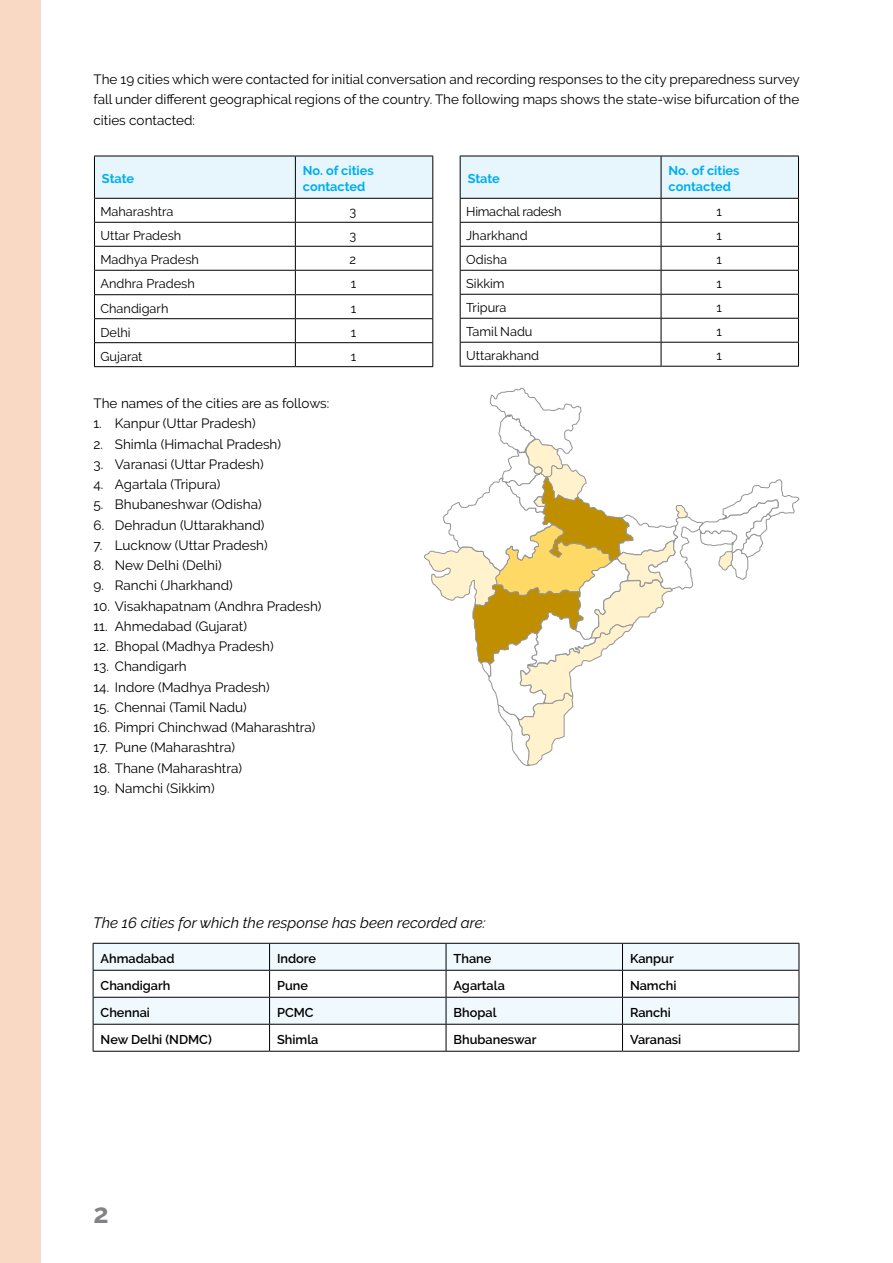
<style>
.page{position:relative;width:893px;height:1263px;background:#fff}
.page>*{position:absolute;margin:0;border:0;box-sizing:border-box;transform-origin:0 0}
.t1{font:700 27px "Raleway";color:#808285}
.t2{font:italic 15px "Raleway";color:#000}
.t3{font:13.5px/20.2px "Raleway";color:#000;text-align:justify}
.t4{font:12.75px "Raleway";color:#000}
.t5{font:600 12.75px "Raleway";color:#000}
.t6{font:700 12.75px/15.3px "Raleway";color:#00aeef}
.t7{font:12.75px "Raleway";letter-spacing:-.02em;color:#000}
</style>
<div class="page">
<div style="left:0;top:0;width:41px;height:1263px;background:#fad9c4"></div>
<hr style="left:94px;top:366px;width:201px;height:1px;background:#000">
<hr style="left:295px;top:366px;width:138px;height:1px;background:#000">
<svg style="left:94px;top:156px;width:339px;height:210px"></svg>
<hr style="left:460px;top:366px;width:201px;height:1px;background:#000">
<hr style="left:661px;top:366px;width:138px;height:1px;background:#000">
<svg style="left:460px;top:156px;width:339px;height:210px"></svg>
<hr style="left:460px;top:318px;width:201px;height:1px;background:#000">
<hr style="left:661px;top:318px;width:138px;height:1px;background:#000">
<svg style="left:424px;top:388px;width:375px;height:378px"></svg>
<svg style="left:534px;top:467px;width:8px;height:7px"></svg>
<div style="left:533px;top:466px;width:10px;height:9px;border:1px solid #939597;border-radius:50%"></div>
<div style="left:94px;top:944px;width:705px;height:26px;background:#eff9fe"></div>
<svg style="left:94px;top:971px;width:705px;height:80px"></svg>
<hr style="left:93px;top:970px;width:177px;height:1px;background:#000">
<hr style="left:270px;top:970px;width:176px;height:1px;background:#000">
<hr style="left:446px;top:970px;width:176px;height:1px;background:#000">
<hr style="left:622px;top:970px;width:177px;height:1px;background:#000">
<hr style="left:93px;top:997px;width:177px;height:1px;background:#000">
<hr style="left:270px;top:997px;width:176px;height:1px;background:#000">
<hr style="left:446px;top:997px;width:176px;height:1px;background:#000">
<hr style="left:622px;top:997px;width:177px;height:1px;background:#000">
<hr style="left:93px;top:1024px;width:177px;height:1px;background:#000">
<hr style="left:270px;top:1024px;width:176px;height:1px;background:#000">
<svg style="left:269px;top:944px;width:1px;height:107px"></svg>
<hr style="left:446px;top:1024px;width:176px;height:1px;background:#000">
<svg style="left:446px;top:944px;width:1px;height:107px"></svg>
<hr style="left:622px;top:1024px;width:177px;height:1px;background:#000">
<svg style="left:622px;top:944px;width:1px;height:107px"></svg>
<hr style="left:93px;top:943px;width:177px;height:1px;background:#000">
<hr style="left:270px;top:943px;width:176px;height:1px;background:#000">
<hr style="left:446px;top:943px;width:176px;height:1px;background:#000">
<hr style="left:622px;top:943px;width:177px;height:1px;background:#000">
<svg style="left:93px;top:944px;width:1px;height:107px"></svg>
<svg style="left:799px;top:944px;width:1px;height:107px"></svg>
<hr style="left:93px;top:1051px;width:177px;height:1px;background:#000">
<hr style="left:270px;top:1051px;width:176px;height:1px;background:#000">
<hr style="left:446px;top:1051px;width:176px;height:1px;background:#000">
<hr style="left:622px;top:1051px;width:177px;height:1px;background:#000">
<p class="t3" style="left:94px;top:69px;width:708px">The 19 cities which were contacted for initial conversation and recording responses to the city preparedness survey fall under different geographical regions of the country. The following maps shows the state-wise bifurcation of the cities contacted:</p>
<p class="t6" style="left:102px;top:171px;width:34px">State</p>
<p class="t6" style="left:303px;top:163px;width:72px">No. of cities contacted</p>
<p class="t4" style="left:100px;top:204px;width:74px">Maharashtra</p>
<p class="t4" style="left:349px;top:204px;width:8px">3</p>
<p class="t4" style="left:100px;top:228px;width:82px">Uttar Pradesh</p>
<p class="t4" style="left:349px;top:228px;width:8px">3</p>
<p class="t4" style="left:100px;top:252px;width:100px">Madhya Pradesh</p>
<p class="t4" style="left:350px;top:252px;width:8px">2</p>
<p class="t4" style="left:100px;top:277px;width:96px">Andhra Pradesh</p>
<p class="t4" style="left:351px;top:277px;width:7px">1</p>
<p class="t4" style="left:100px;top:301px;width:70px">Chandigarh</p>
<p class="t4" style="left:351px;top:301px;width:7px">1</p>
<p class="t4" style="left:100px;top:325px;width:32px">Delhi</p>
<p class="t4" style="left:351px;top:325px;width:7px">1</p>
<p class="t4" style="left:100px;top:349px;width:44px">Gujarat</p>
<p class="t4" style="left:351px;top:349px;width:7px">1</p>
<p class="t3" style="left:94px;top:393px;width:237px">The names of the cities are as follows:</p>
<p class="t3" style="left:94px;top:413px;width:164px">1. Kanpur (Uttar Pradesh)</p>
<p class="t3" style="left:94px;top:434px;width:189px">2. Shimla (Himachal Pradesh)</p>
<p class="t3" style="left:94px;top:454px;width:172px">3. Varanasi (Uttar Pradesh)</p>
<p class="t3" style="left:94px;top:474px;width:129px">4. Agartala (Tripura)</p>
<p class="t3" style="left:94px;top:494px;width:170px">5. Bhubaneshwar (Odisha)</p>
<p class="t3" style="left:94px;top:515px;width:172px">6. Dehradun (Uttarakhand)</p>
<p class="t3" style="left:94px;top:535px;width:176px">7. Lucknow (Uttar Pradesh)</p>
<p class="t3" style="left:94px;top:555px;width:130px">8. New Delhi (Delhi)</p>
<p class="t3" style="left:94px;top:575px;width:141px">9. Ranchi (Jharkhand)</p>
<p class="t3" style="left:94px;top:596px;width:230px">10. Visakhapatnam (Andhra Pradesh)</p>
<p class="t3" style="left:94px;top:616px;width:155px">11. Ahmedabad (Gujarat)</p>
<p class="t3" style="left:94px;top:636px;width:182px">12. Bhopal (Madhya Pradesh)</p>
<p class="t3" style="left:94px;top:656px;width:95px">13. Chandigarh</p>
<p class="t3" style="left:94px;top:677px;width:178px">14. Indore (Madhya Pradesh)</p>
<p class="t3" style="left:94px;top:697px;width:155px">15. Chennai (Tamil Nadu)</p>
<p class="t3" style="left:94px;top:717px;width:224px">16. Pimpri Chinchwad (Maharashtra)</p>
<p class="t3" style="left:94px;top:737px;width:143px">17. Pune (Maharashtra)</p>
<p class="t3" style="left:94px;top:758px;width:150px">18. Thane (Maharashtra)</p>
<p class="t3" style="left:94px;top:778px;width:123px">19. Namchi (Sikkim)</p>
<p class="t6" style="left:468px;top:171px;width:34px">State</p>
<p class="t6" style="left:669px;top:163px;width:72px">No. of cities contacted</p>
<p class="t7" style="left:466px;top:204px;width:97px">Himachal radesh</p>
<p class="t4" style="left:716px;top:204px;width:7px">1</p>
<p class="t4" style="left:466px;top:228px;width:63px">Jharkhand</p>
<p class="t4" style="left:716px;top:228px;width:7px">1</p>
<p class="t4" style="left:466px;top:252px;width:42px">Odisha</p>
<p class="t4" style="left:716px;top:252px;width:7px">1</p>
<p class="t4" style="left:466px;top:276px;width:40px">Sikkim</p>
<p class="t4" style="left:716px;top:276px;width:7px">1</p>
<p class="t4" style="left:466px;top:300px;width:42px">Tripura</p>
<p class="t4" style="left:716px;top:300px;width:7px">1</p>
<p class="t4" style="left:466px;top:324px;width:68px">Tamil Nadu</p>
<p class="t4" style="left:716px;top:324px;width:7px">1</p>
<p class="t4" style="left:466px;top:348px;width:74px">Uttarakhand</p>
<p class="t4" style="left:716px;top:348px;width:7px">1</p>
<p class="t2" style="left:93px;top:914px;width:394px">The 16 cities for which the response has been recorded are:</p>
<p class="t5" style="left:101px;top:951px;width:75px">Ahmadabad</p>
<p class="t5" style="left:277px;top:951px;width:40px">Indore</p>
<p class="t5" style="left:454px;top:951px;width:39px">Thane</p>
<p class="t5" style="left:630px;top:951px;width:45px">Kanpur</p>
<p class="t5" style="left:101px;top:978px;width:71px">Chandigarh</p>
<p class="t5" style="left:277px;top:978px;width:32px">Pune</p>
<p class="t5" style="left:454px;top:978px;width:53px">Agartala</p>
<p class="t5" style="left:630px;top:978px;width:48px">Namchi</p>
<p class="t5" style="left:101px;top:1005px;width:51px">Chennai</p>
<p class="t5" style="left:277px;top:1005px;width:38px">PCMC</p>
<p class="t5" style="left:454px;top:1005px;width:44px">Bhopal</p>
<p class="t5" style="left:630px;top:1005px;width:42px">Ranchi</p>
<p class="t5" style="left:101px;top:1032px;width:113px">New Delhi (NDMC)</p>
<p class="t5" style="left:277px;top:1032px;width:43px">Shimla</p>
<p class="t5" style="left:454px;top:1032px;width:84px">Bhubaneswar</p>
<p class="t5" style="left:630px;top:1032px;width:53px">Varanasi</p>
<h1 class="t1" style="left:94px;top:1198px;width:17px">2</h1>
</div>
